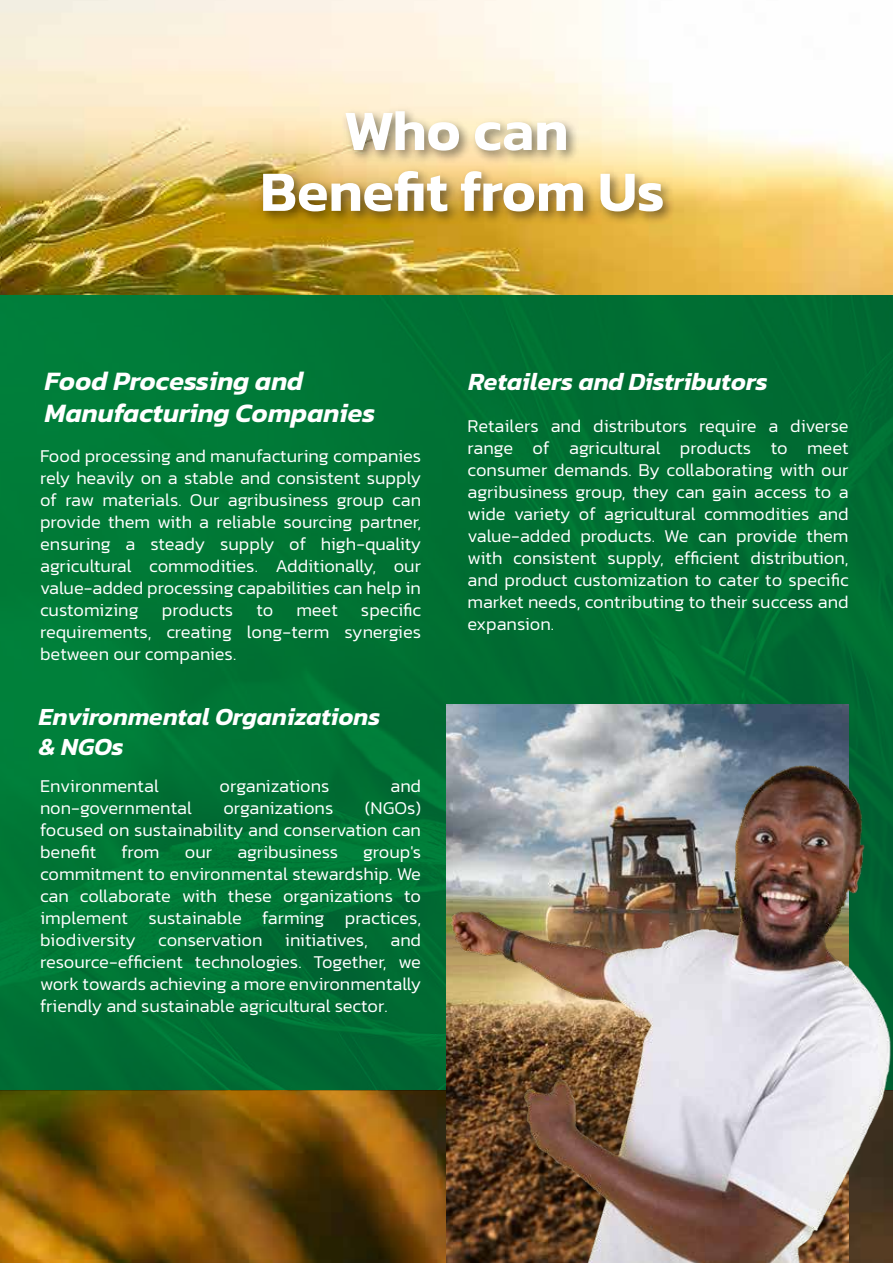
<style>
.page{position:relative;width:893px;height:1263px;background:#fff}
.page>*{position:absolute;margin:0;border:0;box-sizing:border-box;transform-origin:0 0}
.t1{font:600 57.6px/60.9px "Kanit";letter-spacing:-.005em;color:#fff;text-align:center}
.t2{font:italic 600 27px/32.4px "Kanit";color:#fff}
.t3{font:italic 600 25.2px "Kanit";color:#fff}
.t4{font:italic 600 25.05px/30px "Kanit";color:#fff}
.t5{font:300 18.3px/22px "Kanit";color:#fff;text-align:justify}
</style>
<div class="page">
<img style="left:0;top:0;width:893px;height:1263px">
<img style="left:0;top:295px;width:893px;height:795px">
<img style="left:252px;top:94px;width:430px;height:156px">
<img style="left:446px;top:704px;width:402px;height:20px">
<img style="left:428px;top:724px;width:465px;height:539px">
<h1 class="t1" style="left:260px;top:99px;width:406px">Who can<br>Benefit from Us</h1>
<h2 class="t2" style="left:45px;top:364px;width:332px">Food Processing and<br>Manufacturing Companies</h2>
<h3 class="t3" style="left:469px;top:362px;width:301px">Retailers and Distributors</h3>
<p class="t5" style="left:468px;top:415px;width:382px">Retailers and distributors require a diverse range of agricultural products to meet consumer demands. By collaborating with our agribusiness group, they can gain access to a wide variety of agricultural commodities and value-added products. We can provide them with consistent supply, efficient distribution, and product customization to cater to specific market needs, contributing to their success and expansion.</p>
<p class="t5" style="left:40px;top:444px;width:382px">Food processing and manufacturing companies rely heavily on a stable and consistent supply of raw materials. Our agribusiness group can provide them with a reliable sourcing partner, ensuring a steady supply of high-quality agricultural commodities. Additionally, our value-added processing capabilities can help in customizing</p>
<p class="t5" style="left:40px;top:598px;width:382px;text-indent:321px">specific requirements, creating long-term synergies between our companies.</p>
<p class="t5" style="left:162px;top:598px;width:73px">products</p>
<p class="t5" style="left:256px;top:598px;width:18px">to</p>
<p class="t5" style="left:296px;top:598px;width:43px">meet</p>
<h3 class="t4" style="left:39px;top:701px;width:343px">Environmental Organizations &amp; NGOs</h3>
<p class="t5" style="left:40px;top:774px;width:120px">Environmental</p>
<p class="t5" style="left:220px;top:774px;width:112px">organizations</p>
<p class="t5" style="left:390px;top:774px;width:32px">and</p>
<p class="t5" style="left:40px;top:796px;width:153px">non-governmental</p>
<p class="t5" style="left:223px;top:796px;width:112px">organizations</p>
<p class="t5" style="left:40px;top:796px;width:382px;text-indent:325px">(NGOs) focused on sustainability and conservation can benefit</p>
<p class="t5" style="left:121px;top:840px;width:40px">from</p>
<p class="t5" style="left:185px;top:840px;width:29px">our</p>
<p class="t5" style="left:237px;top:840px;width:102px">agribusiness</p>
<p class="t5" style="left:40px;top:840px;width:382px;text-indent:323px">group's commitment to environmental stewardship. We can collaborate with these organizations to implement sustainable farming practices, biodiversity conservation initiatives, and resource-efficient technologies. Together, we work towards achieving a more environmentally friendly and sustainable agricultural sector.</p>
</div>
